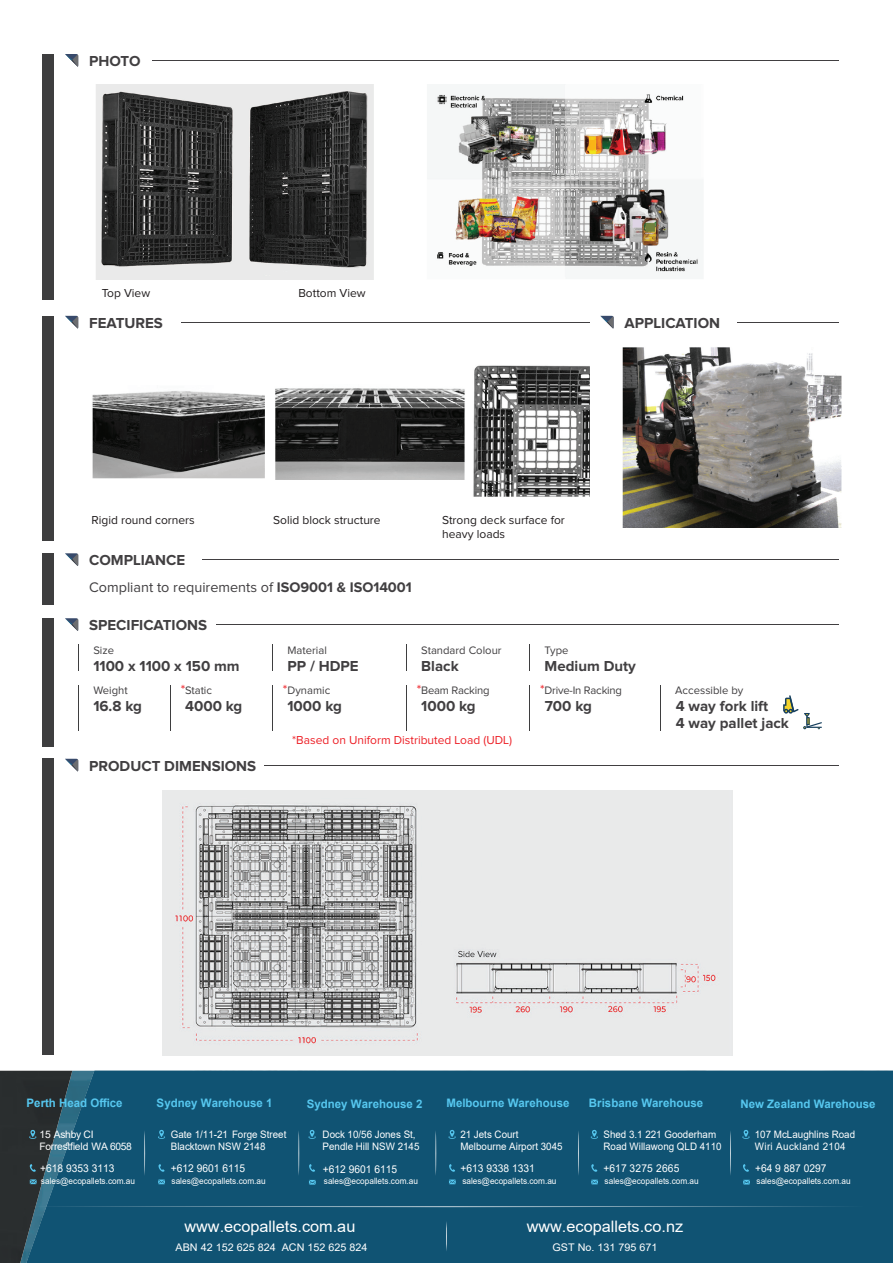
<style>
.page{position:relative;width:893px;height:1263px;background:#fff}
.page>*{position:absolute;margin:0;border:0;box-sizing:border-box;transform-origin:0 0}
.t1{font:15.9px "Arial";color:#fff}
.t2{font:700 15px/16.5px "Proxima Nova";color:#413f41}
.t3{font:14.4px "Proxima Nova";color:#413f41}
.t4{font:12px/14.4px "Proxima Nova";color:#211d1e}
.t5{font:12px "Proxima Nova";color:#ed1f26}
.t6{font:700 11.7px "Arial";color:#56c7ef}
.t7{font:11.25px "Proxima Nova";color:#413f41}
.t8{font:11.25px "Proxima Nova";letter-spacing:-.02em;color:#413f41}
.t9{font:10.8px "Arial";color:#fff;scale:.95 1}
.t10{font:10.8px "Arial";letter-spacing:.02em;color:#fff;scale:.95 1}
.t11{font:10.5px "Arial";color:#fff}
.t12{font:10.35px/11.7px "Arial";color:#fff;scale:.95 1}
.t13{font:10.35px/12.3px "Arial";letter-spacing:-.03em;color:#fff}
.t14{font:8.7px "Arial";color:#fff;scale:.95 1}
.s1{font-weight:700}
.s2{font-size:13.5px;color:#ee1d23}
</style>
<div class="page">
<div style="left:42px;top:54px;width:12px;height:246px;background:#3e3e3f"></div>
<div style="left:42px;top:553px;width:12px;height:52px;background:#3e3e3f"></div>
<div style="left:42px;top:316px;width:12px;height:224px;background:#3e3e3f"></div>
<svg style="left:65px;top:54px;width:13px;height:13px"></svg>
<hr style="left:152px;top:60px;width:687px;height:1px;background:#413f41">
<svg style="left:65px;top:316px;width:13px;height:13px"></svg>
<hr style="left:181px;top:322px;width:408px;height:1px;background:#413f41">
<svg style="left:65px;top:553px;width:13px;height:13px"></svg>
<hr style="left:202px;top:559px;width:637px;height:1px;background:#413f41">
<svg style="left:600px;top:316px;width:14px;height:13px"></svg>
<hr style="left:738px;top:322px;width:101px;height:1px;background:#413f41">
<div style="left:42px;top:618px;width:12px;height:128px;background:#3e3e3f"></div>
<svg style="left:65px;top:618px;width:13px;height:13px"></svg>
<hr style="left:217px;top:624px;width:622px;height:1px;background:#413f41">
<svg style="left:78px;top:645px;width:1px;height:26px"></svg>
<svg style="left:272px;top:645px;width:1px;height:26px"></svg>
<svg style="left:406px;top:645px;width:1px;height:26px"></svg>
<svg style="left:529px;top:645px;width:1px;height:26px"></svg>
<hr style="left:272px;top:685px;width:1px;height:45px;background:#3e3e3f">
<hr style="left:406px;top:685px;width:1px;height:45px;background:#3e3e3f">
<hr style="left:660px;top:685px;width:1px;height:45px;background:#3e3e3f">
<hr style="left:529px;top:685px;width:1px;height:45px;background:#3e3e3f">
<div style="left:42px;top:759px;width:12px;height:296px;background:#3e3e3f"></div>
<svg style="left:65px;top:759px;width:13px;height:12px"></svg>
<hr style="left:264px;top:765px;width:575px;height:1px;background:#413f41">
<img style="left:162px;top:790px;width:570px;height:265px">
<hr style="left:78px;top:685px;width:1px;height:45px;background:#3e3e3f">
<hr style="left:170px;top:685px;width:1px;height:45px;background:#3e3e3f">
<img style="left:96px;top:84px;width:277px;height:196px">
<img style="left:429px;top:94px;width:270px;height:178px">
<img style="left:275px;top:388px;width:190px;height:92px">
<img style="left:473px;top:365px;width:117px;height:132px">
<img style="left:622px;top:347px;width:219px;height:181px">
<img style="left:92px;top:391px;width:173px;height:87px">
<svg style="left:783px;top:695px;width:39px;height:34px"></svg>
<div style="left:0;top:1071px;width:26px;height:192px;background:#2a2e2f"></div>
<div style="left:26px;top:1071px;width:867px;height:192px;background:#105373"></div>
<svg style="left:29px;top:1130px;width:7px;height:9px"></svg>
<svg style="left:30px;top:1164px;width:6px;height:8px"></svg>
<svg style="left:158px;top:1130px;width:7px;height:9px"></svg>
<svg style="left:159px;top:1164px;width:6px;height:8px"></svg>
<svg style="left:448px;top:1130px;width:8px;height:9px"></svg>
<svg style="left:449px;top:1164px;width:6px;height:8px"></svg>
<svg style="left:591px;top:1130px;width:7px;height:9px"></svg>
<svg style="left:591px;top:1164px;width:6px;height:8px"></svg>
<svg style="left:742px;top:1130px;width:8px;height:9px"></svg>
<svg style="left:743px;top:1164px;width:6px;height:8px"></svg>
<svg style="left:308px;top:1130px;width:8px;height:9px"></svg>
<svg style="left:309px;top:1164px;width:6px;height:8px"></svg>
<svg style="left:30px;top:1179px;width:7px;height:5px"></svg>
<svg style="left:158px;top:1179px;width:7px;height:5px"></svg>
<svg style="left:449px;top:1179px;width:7px;height:5px"></svg>
<svg style="left:591px;top:1180px;width:7px;height:4px"></svg>
<svg style="left:743px;top:1180px;width:7px;height:4px"></svg>
<svg style="left:309px;top:1180px;width:7px;height:4px"></svg>
<svg style="left:27px;top:1206px;width:840px;height:1px"></svg>
<svg style="left:144px;top:1130px;width:1px;height:46px"></svg>
<svg style="left:446px;top:1221px;width:1px;height:30px"></svg>
<svg style="left:298px;top:1130px;width:1px;height:46px"></svg>
<svg style="left:435px;top:1130px;width:1px;height:46px"></svg>
<svg style="left:578px;top:1130px;width:1px;height:46px"></svg>
<svg style="left:730px;top:1130px;width:1px;height:46px"></svg>
<h2 class="t2" style="left:89px;top:53px;width:53px">PHOTO</h2>
<p class="t4" style="left:102px;top:286px;width:50px">Top View</p>
<p class="t4" style="left:298px;top:286px;width:69px">Bottom View</p>
<h2 class="t2" style="left:89px;top:315px;width:75px">FEATURES</h2>
<h2 class="t2" style="left:624px;top:315px;width:97px">APPLICATION</h2>
<p class="t4" style="left:91px;top:513px;width:105px">Rigid round corners</p>
<p class="t4" style="left:273px;top:513px;width:109px">Solid block structure</p>
<p class="t4" style="left:442px;top:513px;width:124px">Strong deck surface for heavy loads</p>
<h2 class="t2" style="left:89px;top:552px;width:98px">COMPLIANCE</h2>
<h3 class="t3" style="left:89px;top:580px;width:324px">Compliant to requirements of <span class="s1">ISO9001 &amp; ISO14001</span></h3>
<h2 class="t2" style="left:89px;top:617px;width:119px">SPECIFICATIONS</h2>
<h2 class="t2" style="left:93px;top:658px;width:148px">1100 x 1100 x 150 mm</h2>
<p class="t7" style="left:93px;top:645px;width:22px">Size</p>
<p class="t7" style="left:287px;top:645px;width:41px">Material</p>
<h2 class="t2" style="left:287px;top:658px;width:73px">PP / HDPE</h2>
<p class="t7" style="left:421px;top:645px;width:82px">Standard Colour</p>
<h2 class="t2" style="left:421px;top:658px;width:39px">Black</h2>
<p class="t7" style="left:545px;top:645px;width:25px">Type</p>
<h2 class="t2" style="left:545px;top:658px;width:93px">Medium Duty</h2>
<p class="t7" style="left:93px;top:685px;width:36px">Weight</p>
<h2 class="t2" style="left:93px;top:699px;width:50px">16.8 kg</h2>
<p class="t7" style="left:181px;top:685px;width:33px"><span class="s2">*</span>Static</p>
<h2 class="t2" style="left:185px;top:699px;width:59px">4000 kg</h2>
<p class="t7" style="left:283px;top:685px;width:49px"><span class="s2">*</span>Dynamic</p>
<p class="t8" style="left:417px;top:685px;width:74px"><span class="s2">*</span>Beam Racking</p>
<h2 class="t2" style="left:421px;top:699px;width:56px">1000 kg</h2>
<h2 class="t2" style="left:287px;top:699px;width:56px">1000 kg</h2>
<p class="t8" style="left:540px;top:685px;width:83px"><span class="s2">*</span>Drive-In Racking</p>
<h2 class="t2" style="left:545px;top:699px;width:49px">700 kg</h2>
<p class="t7" style="left:675px;top:685px;width:70px">Accessible by</p>
<h2 class="t2" style="left:676px;top:698px;width:115px">4 way fork lift<br>4 way pallet jack</h2>
<p class="t5" style="left:292px;top:734px;width:221px">*Based on Uniform Distributed Load (UDL)</p>
<h2 class="t2" style="left:89px;top:758px;width:169px">PRODUCT DIMENSIONS</h2>
<p class="t6" style="left:27px;top:1095px;width:97px">Perth Head Office</p>
<p class="t13" style="left:40px;top:1128px;width:94px">15 Ashby CI<br>Forrestfield WA 6058</p>
<p class="t9" style="left:40px;top:1161px;width:80px">+618 9353 3113</p>
<p class="t14" style="left:41px;top:1175px;width:101px">sales@ecopallets.com.au</p>
<p class="t6" style="left:157px;top:1095px;width:117px">Sydney Warehouse 1</p>
<p class="t12" style="left:171px;top:1128px;width:123px">Gate 1/11-21 Forge Street<br>Blacktown NSW 2148</p>
<p class="t9" style="left:171px;top:1161px;width:80px">+612 9601 6115</p>
<p class="t9" style="left:461px;top:1161px;width:80px">+613 9338 1331</p>
<p class="t6" style="left:446px;top:1095px;width:125px">Melbourne Warehouse</p>
<p class="t12" style="left:460px;top:1128px;width:109px">21 Jets Court<br>Melbourne Airport 3045</p>
<p class="t6" style="left:307px;top:1095px;width:117px">Sydney Warehouse 2</p>
<p class="t12" style="left:323px;top:1129px;width:103px">Dock 10/56 Jones St,<br>Pendle Hill NSW 2145</p>
<p class="t9" style="left:323px;top:1161px;width:80px">+612 9601 6115</p>
<p class="t6" style="left:589px;top:1095px;width:116px">Brisbane Warehouse</p>
<p class="t12" style="left:603px;top:1128px;width:126px">Shed 3.1 221 Gooderham<br>Road Willawong QLD 4110</p>
<p class="t10" style="left:604px;top:1161px;width:81px">+617 3275 2665</p>
<p class="t6" style="left:740px;top:1095px;width:137px">New Zealand Warehouse</p>
<p class="t12" style="left:755px;top:1128px;width:107px">107 McLaughlins Road<br>Wiri Auckland 2104</p>
<p class="t9" style="left:755px;top:1161px;width:77px">+64 9 887 0297</p>
<p class="t14" style="left:172px;top:1175px;width:101px">sales@ecopallets.com.au</p>
<p class="t14" style="left:324px;top:1175px;width:101px">sales@ecopallets.com.au</p>
<p class="t14" style="left:462px;top:1175px;width:101px">sales@ecopallets.com.au</p>
<p class="t14" style="left:605px;top:1175px;width:101px">sales@ecopallets.com.au</p>
<p class="t14" style="left:757px;top:1175px;width:101px">sales@ecopallets.com.au</p>
<h1 class="t1" style="left:184px;top:1215px;width:172px">www.ecopallets.com.au</h1>
<h1 class="t1" style="left:527px;top:1215px;width:158px">www.ecopallets.co.nz</h1>
<p class="t11" style="left:176px;top:1239px;width:193px">ABN 42 152 625 824 ACN 152 625 824</p>
<p class="t11" style="left:553px;top:1239px;width:106px">GST No. 131 795 671</p>
</div>
